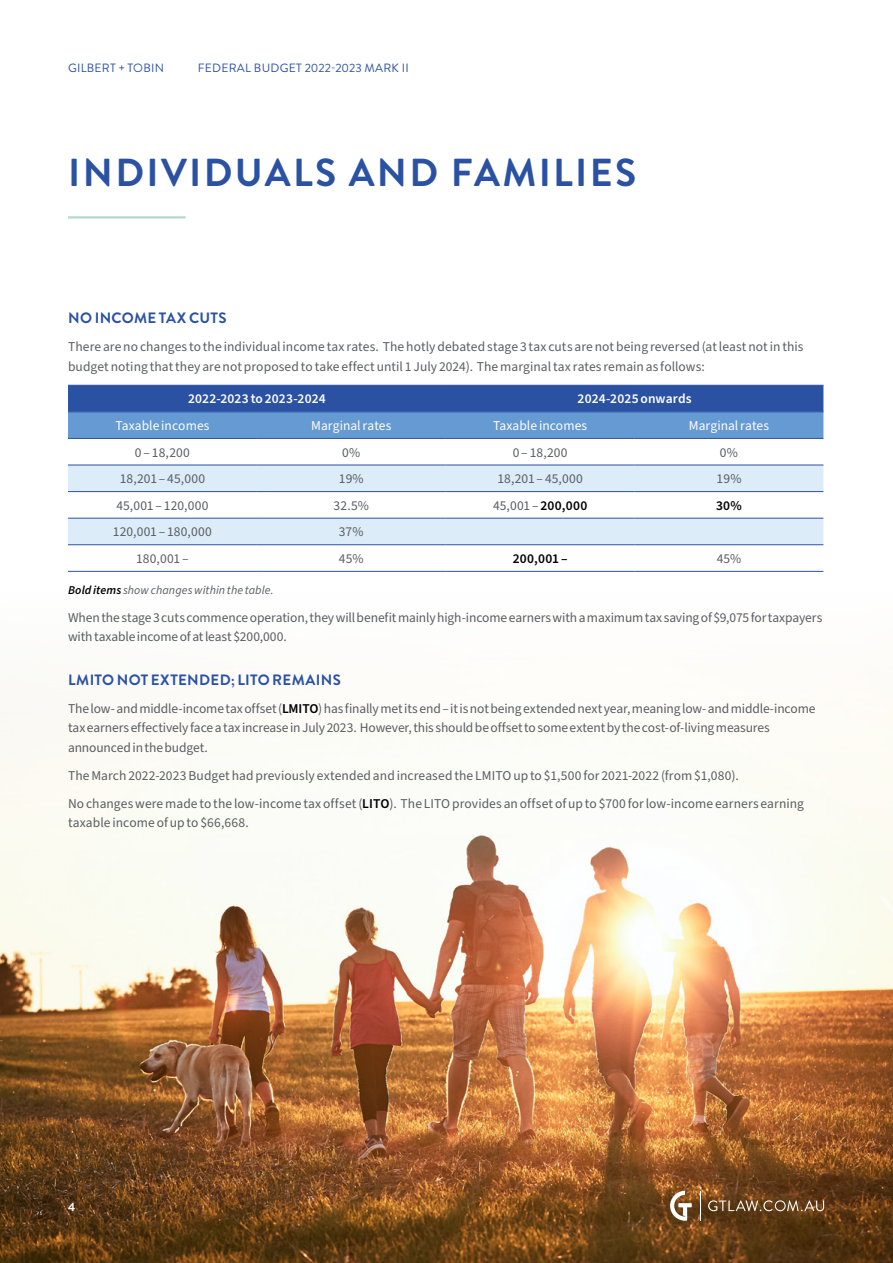
<style>
.page{position:relative;width:893px;height:1263px;background:#fff}
.page>*{position:absolute;margin:0;border:0;box-sizing:border-box;transform-origin:0 0}
.H2-Title_Pos{font:700 39px "Brandon Grotesque";letter-spacing:.06em;color:#2b51a3}
.H4-Small_Title_Pos{font:700 15px "Brandon Grotesque";letter-spacing:.02em;color:#2b51a3}
.Body_copy_Pos{font:13.5px/19.5px "Source Sans Pro";color:#5a5d62}
.Body_Copy_Rev{font:13.5px "Source Sans Pro";letter-spacing:.005em;color:#fff}
.Body_Copy_Rev-2{font:600 13.5px "Source Sans Pro";letter-spacing:.01em;color:#fff}
.Body_copy_Pos-2{font:600 13.5px "Source Sans Pro";letter-spacing:.015em;color:#000}
.t1{font:12px "Brandon Grotesque";letter-spacing:.02em;color:#2b51a3}
.Body_copy_Pos-3{font:italic 12px "Source Sans Pro";letter-spacing:.01em;color:#5a5d62}
.t2{font:700 12px "Brandon Grotesque";color:#fff}
.s1{font-weight:600;color:#000}
</style>
<div class="page">
<hr style="left:68px;top:216px;width:118px;height:2px;background:#b5d8d0">
<img style="left:0;top:702px;width:893px;height:561px">
<svg style="left:68px;top:386px;width:755px;height:52px;background:#4774ba"></svg>
<svg style="left:257px;top:464px;width:566px;height:107px"></svg>
<svg style="left:68px;top:466px;width:755px;height:78px;fill:#dcecf9"></svg>
<hr style="left:68px;top:385px;width:189px;height:1px;background:#2b51a3">
<hr style="left:257px;top:385px;width:189px;height:1px;background:#2b51a3">
<hr style="left:446px;top:385px;width:189px;height:1px;background:#2b51a3">
<hr style="left:635px;top:385px;width:188px;height:1px;background:#2b51a3">
<hr style="left:68px;top:412px;width:189px;height:1px;background:#2b51a3">
<hr style="left:257px;top:412px;width:189px;height:1px;background:#2b51a3">
<hr style="left:446px;top:412px;width:189px;height:1px;background:#2b51a3">
<hr style="left:635px;top:412px;width:188px;height:1px;background:#2b51a3">
<hr style="left:68px;top:438px;width:189px;height:1px;background:#2b51a3">
<hr style="left:257px;top:438px;width:189px;height:1px;background:#2b51a3">
<hr style="left:446px;top:438px;width:189px;height:1px;background:#2b51a3">
<hr style="left:635px;top:438px;width:188px;height:1px;background:#2b51a3">
<hr style="left:68px;top:465px;width:189px;height:1px;background:#2b51a3">
<hr style="left:257px;top:465px;width:189px;height:1px;background:#2b51a3">
<hr style="left:446px;top:465px;width:189px;height:1px;background:#2b51a3">
<hr style="left:635px;top:465px;width:188px;height:1px;background:#2b51a3">
<hr style="left:68px;top:491px;width:189px;height:1px;background:#2b51a3">
<hr style="left:257px;top:491px;width:189px;height:1px;background:#2b51a3">
<hr style="left:446px;top:491px;width:189px;height:1px;background:#2b51a3">
<hr style="left:635px;top:491px;width:188px;height:1px;background:#2b51a3">
<hr style="left:68px;top:518px;width:189px;height:1px;background:#2b51a3">
<hr style="left:257px;top:518px;width:189px;height:1px;background:#2b51a3">
<hr style="left:446px;top:518px;width:189px;height:1px;background:#2b51a3">
<hr style="left:635px;top:518px;width:188px;height:1px;background:#2b51a3">
<hr style="left:68px;top:544px;width:189px;height:1px;background:#2b51a3">
<hr style="left:257px;top:544px;width:189px;height:1px;background:#2b51a3">
<hr style="left:446px;top:544px;width:189px;height:1px;background:#2b51a3">
<hr style="left:635px;top:544px;width:188px;height:1px;background:#2b51a3">
<hr style="left:68px;top:571px;width:189px;height:1px;background:#2b51a3">
<hr style="left:257px;top:571px;width:189px;height:1px;background:#2b51a3">
<hr style="left:446px;top:571px;width:189px;height:1px;background:#2b51a3">
<hr style="left:635px;top:571px;width:188px;height:1px;background:#2b51a3">
<svg style="left:670px;top:1191px;width:22px;height:30px"></svg>
<hr style="left:700px;top:1191px;width:1px;height:30px;background:#fff">
<svg style="left:708px;top:1200px;width:116px;height:11px"></svg>
<p class="t1" style="left:68px;top:60px;width:97px">GILBERT + TOBIN</p>
<p class="t1" style="left:198px;top:60px;width:212px">FEDERAL BUDGET 2022-2023 MARK II</p>
<h2 class="H2-Title_Pos" style="left:68px;top:146px;width:569px">INDIVIDUALS AND FAMILIES</h2>
<h4 class="H4-Small_Title_Pos" style="left:68px;top:307px;width:160px">NO INCOME TAX CUTS</h4>
<p class="Body_copy_Pos" style="left:68px;top:337px;width:737px">There are no changes to the individual income tax rates. The hotly debated stage 3 tax cuts are not being reversed (at least not in this budget noting that they are not proposed to take effect until 1 July 2024). The marginal tax rates remain as follows:</p>
<p class="Body_Copy_Rev-2" style="left:188px;top:390px;width:139px">2022-2023 to 2023-2024</p>
<p class="Body_Copy_Rev-2" style="left:578px;top:390px;width:115px">2024-2025 onwards</p>
<p class="Body_Copy_Rev" style="left:115px;top:416px;width:96px">Taxable incomes</p>
<p class="Body_Copy_Rev" style="left:311px;top:416px;width:82px">Marginal rates</p>
<p class="Body_Copy_Rev" style="left:493px;top:416px;width:96px">Taxable incomes</p>
<p class="Body_Copy_Rev" style="left:689px;top:416px;width:82px">Marginal rates</p>
<p class="Body_copy_Pos" style="left:135px;top:443px;width:56px">0 – 18,200</p>
<p class="Body_copy_Pos" style="left:342px;top:443px;width:20px">0%</p>
<p class="Body_copy_Pos" style="left:513px;top:443px;width:56px">0 – 18,200</p>
<p class="Body_copy_Pos" style="left:720px;top:443px;width:20px">0%</p>
<p class="Body_copy_Pos" style="left:120px;top:469px;width:87px">18,201 – 45,000</p>
<p class="Body_copy_Pos" style="left:339px;top:469px;width:26px">19%</p>
<p class="Body_copy_Pos" style="left:497px;top:469px;width:87px">18,201 – 45,000</p>
<p class="Body_copy_Pos" style="left:716px;top:469px;width:26px">19%</p>
<p class="Body_copy_Pos" style="left:116px;top:496px;width:94px">45,001 – 120,000</p>
<p class="Body_copy_Pos" style="left:334px;top:496px;width:37px">32.5%</p>
<p class="Body_copy_Pos" style="left:493px;top:496px;width:96px">45,001 – <span class="s1">200,000</span></p>
<p class="Body_copy_Pos-2" style="left:716px;top:496px;width:27px">30%</p>
<p class="Body_copy_Pos" style="left:113px;top:522px;width:101px">120,001 – 180,000</p>
<p class="Body_copy_Pos" style="left:339px;top:522px;width:26px">37%</p>
<p class="Body_copy_Pos" style="left:136px;top:549px;width:54px">180,001 –</p>
<p class="Body_copy_Pos" style="left:339px;top:549px;width:26px">45%</p>
<p class="Body_copy_Pos-2" style="left:513px;top:549px;width:56px">200,001 –</p>
<p class="Body_copy_Pos" style="left:717px;top:549px;width:26px">45%</p>
<p class="Body_copy_Pos-3" style="left:68px;top:581px;width:207px"><span class="s1">Bold items</span> show changes within the table.</p>
<p class="Body_copy_Pos" style="left:68px;top:608px;width:756px">When the stage 3 cuts commence operation, they will benefit mainly high-income earners with a maximum tax saving of $9,075 for taxpayers with taxable income of at least $200,000.</p>
<h4 class="H4-Small_Title_Pos" style="left:68px;top:669px;width:274px">LMITO NOT EXTENDED; LITO REMAINS</h4>
<p class="Body_copy_Pos" style="left:68px;top:699px;width:749px">The low- and middle-income tax offset (<span class="s1">LMITO</span>) has finally met its end – it is not being extended next year, meaning low- and middle-income tax earners effectively face a tax increase in July 2023. However, this should be offset to some extent by the cost-of-living measures announced in the budget.</p>
<p class="Body_copy_Pos" style="left:68px;top:766px;width:672px">The March 2022-2023 Budget had previously extended and increased the LMITO up to $1,500 for 2021-2022 (from $1,080).</p>
<p class="Body_copy_Pos" style="left:68px;top:794px;width:738px">No changes were made to the low-income tax offset (<span class="s1">LITO</span>). The LITO provides an offset of up to $700 for low-income earners earning taxable income of up to $66,668.</p>
<p class="t2" style="left:68px;top:1199px;width:9px">4</p>
</div>
